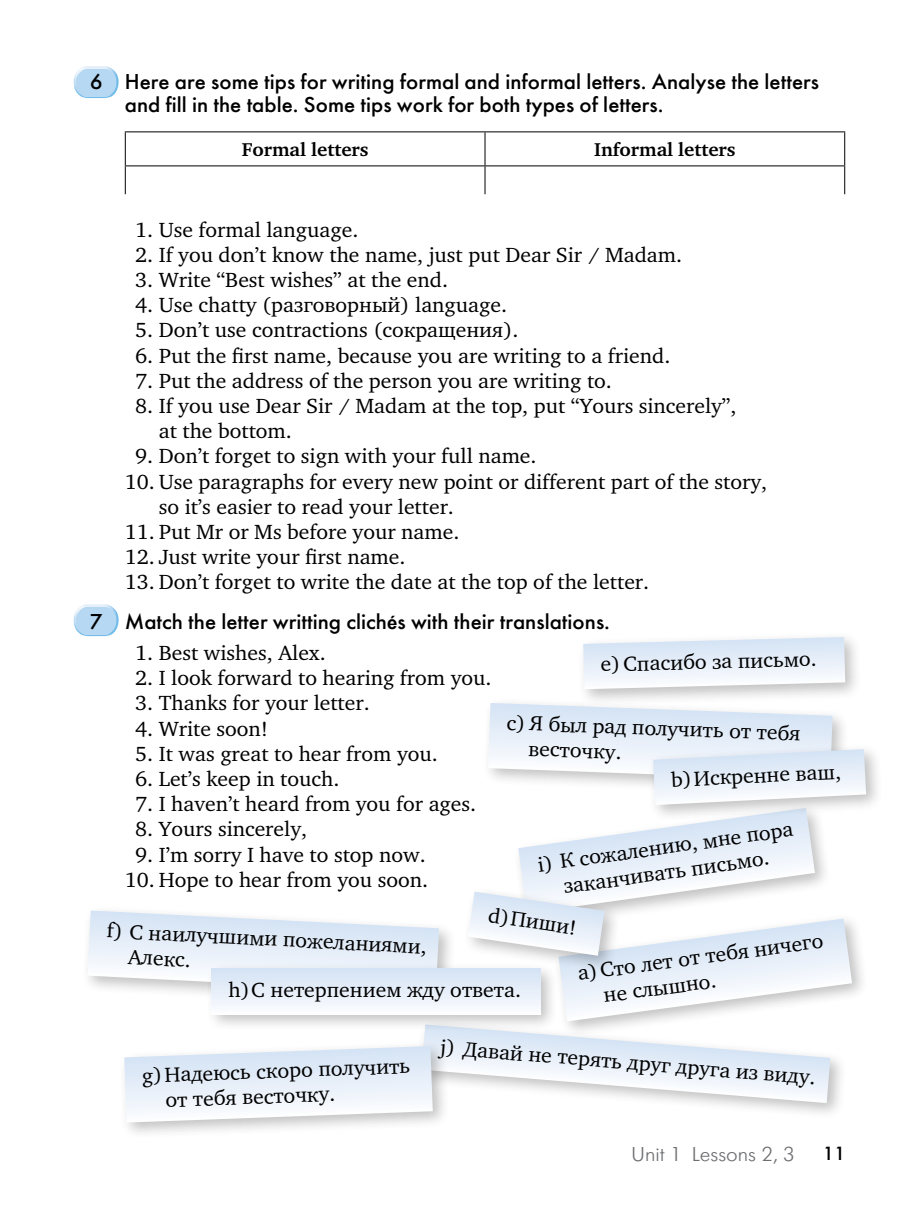
<style>
.page{position:relative;width:919px;height:1219px;background:#fff}
.page>*{position:absolute;margin:0;border:0;box-sizing:border-box;transform-origin:0 0}
.t1{font:21.4px/22.6px "Futuris C";color:#000}
.t2{font:21px/25.2px "Charter ITC";color:#000}
.t3{font:300 20px "Futura Futuris";color:#6d6e71}
.t4{font:700 19px "Charter ITC";color:#000}
.t5{font:19px "Futuris C";color:#000}
.s1{font-family:"Arial";font-weight:700;font-size:18px}
</style>
<div class="page">
<img style="left:74px;top:604px;width:45px;height:32px">
<img style="left:74px;top:66px;width:45px;height:32px">
<hr style="left:125px;top:131px;width:360px;height:1px;background:#000">
<hr style="left:125px;top:132px;width:1px;height:33px;background:#000">
<hr style="left:485px;top:131px;width:360px;height:1px;background:#000">
<hr style="left:484px;top:132px;width:1px;height:33px;background:#000">
<hr style="left:844px;top:132px;width:1px;height:33px;background:#000">
<hr style="left:125px;top:165px;width:360px;height:1px;background:#000">
<svg style="left:125px;top:166px;width:1px;height:28px"></svg>
<hr style="left:485px;top:165px;width:360px;height:1px;background:#000">
<svg style="left:484px;top:166px;width:1px;height:28px"></svg>
<svg style="left:844px;top:166px;width:1px;height:28px"></svg>
<div style="left:577px;top:631px;width:285px;height:75px;background:#000;opacity:.25"></div>
<svg style="left:583px;top:637px;width:262px;height:52px"></svg>
<div style="left:481px;top:697px;width:368px;height:102px;background:#fcfcfc"></div>
<div style="left:118px;top:1040px;width:332px;height:100px;background:#000;opacity:.25"></div>
<div style="left:646px;top:743px;width:237px;height:80px;background:#000;opacity:.25"></div>
<svg style="left:88px;top:703px;width:778px;height:420px"></svg>
<p class="t1" style="left:125px;top:71px;width:695px;text-indent:-35px">6 Here are some tips for writing formal and informal letters. Analyse the letters and fill in the table. Some tips work for both types of letters.</p>
<p class="t4" style="left:242px;top:138px;width:128px">Formal letters</p>
<p class="t4" style="left:594px;top:138px;width:143px">Informal letters</p>
<p class="t2" style="left:135px;top:217px;width:225px">1. Use formal language.</p>
<p class="t2" style="left:135px;top:242px;width:548px">2. If you don’t know the name, just put Dear Sir / Madam.</p>
<p class="t2" style="left:135px;top:267px;width:314px">3. Write “Best wishes” at the end.</p>
<p class="t2" style="left:135px;top:292px;width:373px">4. Use chatty (разговорный) language.</p>
<p class="t2" style="left:135px;top:318px;width:385px">5. Don’t use contractions (сокращения).</p>
<p class="t2" style="left:135px;top:343px;width:537px">6. Put the first name, because you are writing to a friend.</p>
<p class="t2" style="left:135px;top:368px;width:478px">7. Put the address of the person you are writing to.</p>
<p class="t2" style="left:159px;top:393px;width:579px;text-indent:-24px">8. If you use Dear Sir / Madam at the top, put “Yours sincerely”, at the bottom.</p>
<p class="t2" style="left:135px;top:444px;width:403px">9. Don’t forget to sign with your full name.</p>
<p class="t2" style="left:159px;top:469px;width:610px;text-indent:-34px">10. Use paragraphs for every new point or different part of the story, so it’s easier to read your letter.</p>
<p class="t2" style="left:125px;top:519px;width:336px">11. Put Mr or Ms before your name.</p>
<p class="t2" style="left:125px;top:544px;width:282px">12. Just write your first name.</p>
<p class="t2" style="left:125px;top:570px;width:526px">13. Don’t forget to write the date at the top of the letter.</p>
<p class="t1" style="left:90px;top:610px;width:521px">7 Match the letter writting clich<span class="s1">é</span>s with their translations.</p>
<p class="t2" style="left:135px;top:640px;width:192px">1. Best wishes, Alex.</p>
<p class="t2" style="left:135px;top:665px;width:358px">2. I look forward to hearing from you.</p>
<p class="t2" style="left:135px;top:691px;width:236px">3. Thanks for your letter.</p>
<p class="t2" style="left:135px;top:716px;width:135px">4. Write soon!</p>
<p class="t2" style="left:135px;top:741px;width:304px">5. It was great to hear from you.</p>
<p class="t2" style="left:135px;top:766px;width:206px">6. Let’s keep in touch.</p>
<p class="t2" style="left:135px;top:791px;width:342px">7. I haven’t heard from you for ages.</p>
<p class="t2" style="left:135px;top:817px;width:173px">8. Yours sincerely,</p>
<p class="t2" style="left:135px;top:842px;width:292px">9. I’m sorry I have to stop now.</p>
<p class="t2" style="left:125px;top:867px;width:305px">10. Hope to hear from you soon.</p>
<p class="t2" style="left:600px;top:653px;width:217px;rotate:-2deg">e)Спасибо за письмо.</p>
<p class="t2" style="left:530px;top:711px;width:273px;text-indent:-23px;rotate:2deg">c) Я был рад получить от тебя весточку.</p>
<p class="t2" style="left:670px;top:767px;width:172px;rotate:-3deg">b)Искренне ваш,</p>
<p class="t2" style="left:536px;top:852px;width:259px;text-align:center;rotate:-8deg">i) К сожалению, мне пора заканчивать письмо.</p>
<p class="t2" style="left:490px;top:903px;width:91px;rotate:8deg">d)Пиши!</p>
<p class="t2" style="left:130px;top:918px;width:299px;text-indent:-23px;rotate:3deg">f) С наилучшими пожеланиями,<br>Алекс.</p>
<p class="t2" style="left:598px;top:959px;width:226px;text-indent:-23px;rotate:-8deg">a)Cто лет от тебя ничего не слышно.</p>
<p class="t2" style="left:229px;top:977px;width:294px">h)С нетерпением жду ответа.</p>
<p class="t2" style="left:164px;top:1062px;width:247px;text-indent:-23px;rotate:-2deg">g)Надеюсь скоро получить от тебя весточку.</p>
<p class="t2" style="left:441px;top:1033px;width:378px;rotate:5deg">j) Давай не терять друг друга из виду.</p>
<p class="t3" style="left:631px;top:1143px;width:164px">Unit 1 Lessons 2, 3</p>
<p class="t5" style="left:822px;top:1142px;width:24px">11</p>
</div>
